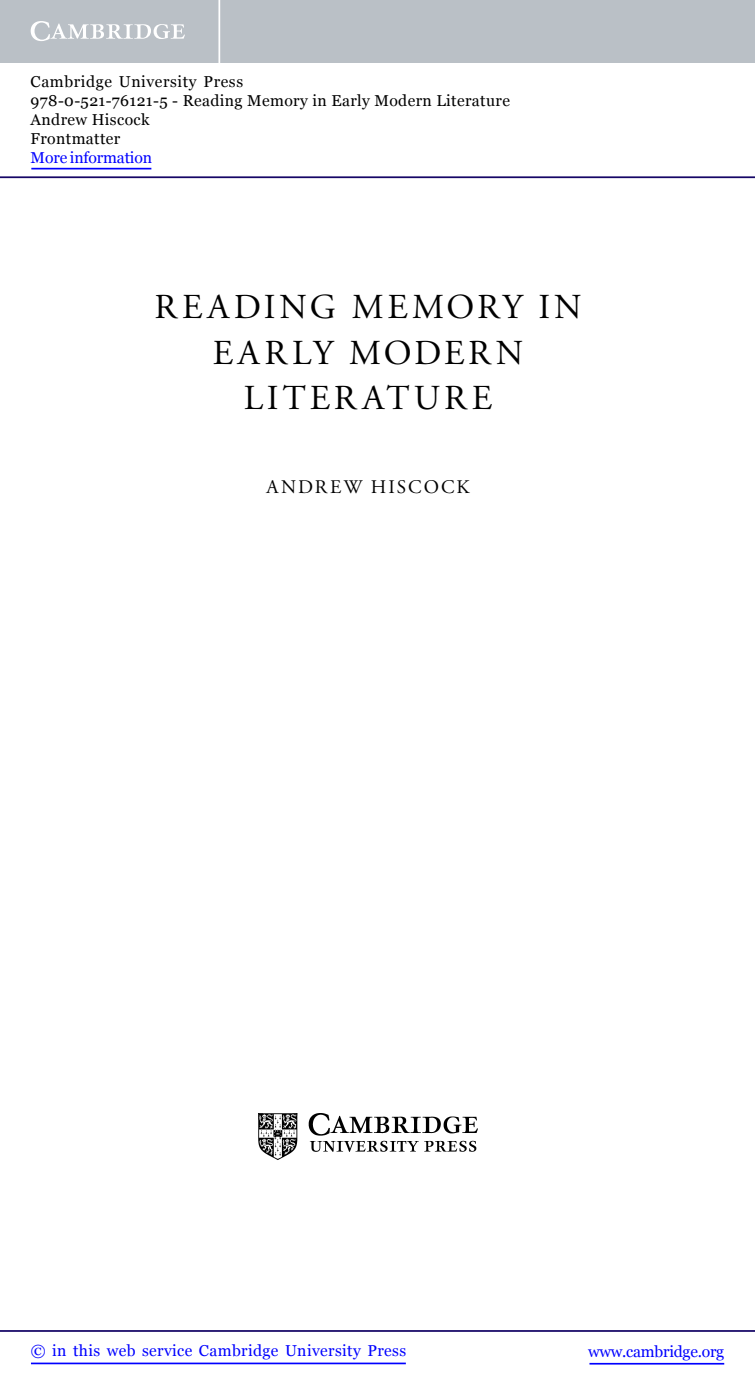
<style>
.page{position:relative;width:755px;height:1390px;background:#fff}
.page>*{position:absolute;margin:0;border:0;box-sizing:border-box;transform-origin:0 0}
.t1{font:35px/45.5px "Adobe Garamond Pro";letter-spacing:.11em;color:#000;text-align:center}
.t2{font:19.25px "Adobe Garamond Pro";letter-spacing:.105em;color:#000}
.t3{font:15.75px/18.9px "Georgia";letter-spacing:.025em;color:#000}
.t4{font:15.75px "Georgia";letter-spacing:.025em;color:#00f}
.t5{font:15.75px "Georgia";letter-spacing:-.015em;color:#00f}
.t6{font:15.75px "Georgia";letter-spacing:-.01em;color:#00f}
</style>
<div class="page">
<img style="left:258px;top:1114px;width:219px;height:46px">
<hr style="left:589px;top:1363px;width:134px;height:1px;background:#00f">
<hr style="left:0;top:1330px;width:754px;height:2px;background:#150666">
<hr style="left:31px;top:1362px;width:374px;height:2px;background:#00f">
<div style="left:0;top:0;width:754px;height:63px;background:#bac0c6"></div>
<svg style="left:31px;top:21px;width:154px;height:20px"></svg>
<hr style="left:218px;top:0;width:2px;height:63px;background:#fff">
<hr style="left:0;top:176px;width:754px;height:2px;background:#150666">
<hr style="left:31px;top:168px;width:120px;height:1px;background:#00f">
<p class="t3" style="left:31px;top:73px;width:480px">Cambridge University Press<br>978-0-521-76121-5 - Reading Memory in Early Modern Literature<br>Andrew Hiscock<br>Frontmatter</p>
<p class="t6" style="left:31px;top:148px;width:123px">More information</p>
<h1 class="t1" style="left:154px;top:288px;width:428px">READING MEMORY IN<br>EARLY MODERN<br>LITERATURE</h1>
<p class="t2" style="left:266px;top:480px;width:204px">ANDREW HISCOCK</p>
<p class="t4" style="left:31px;top:1341px;width:376px">© in this web service Cambridge University Press</p>
<p class="t5" style="left:587px;top:1341px;width:137px">www.cambridge.org</p>
</div>
